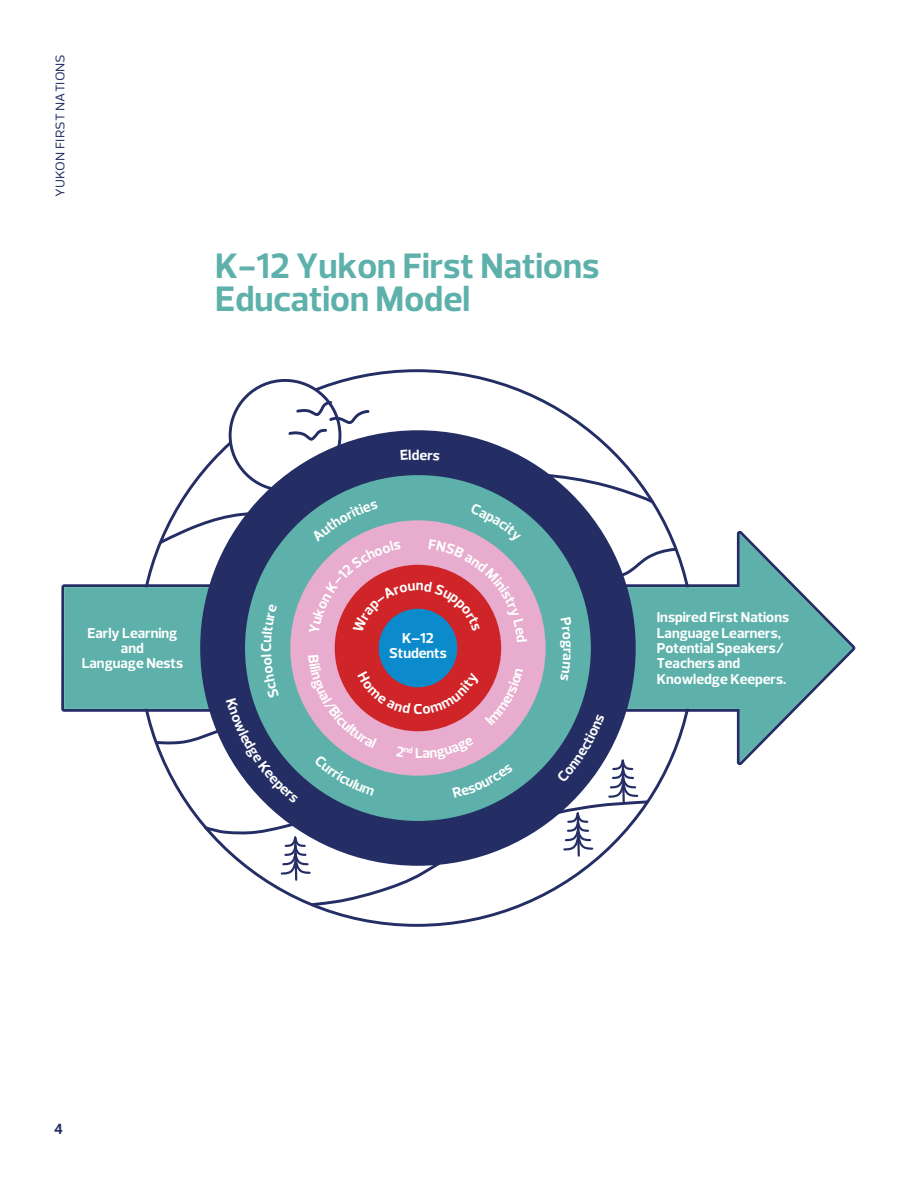
<style>
.page{position:relative;width:918px;height:1188px;background:#fff}
.page>*{position:absolute;margin:0;border:0;box-sizing:border-box;transform-origin:0 0}
.t1{font:700 36px/33px "Prelo";color:#5db1aa}
.t2{font:15px "Prelo";color:#242e65}
.t3{font:700 15px "Prelo";color:#242e65}
.t4{font:700 14.55px/15.3px "Prelo";color:#fff;text-align:center}
</style>
<div class="page">
<div style="left:138px;top:369px;width:558px;height:558px;background:#fff;border:3px solid #242e65;border-radius:50%"></div>
<svg style="left:64px;top:534px;width:788px;height:228px;fill:#5db1aa"></svg>
<div style="left:229px;top:379px;width:112px;height:113px;background:#fff;border:3px solid #242e65;border-radius:50%"></div>
<div style="left:200px;top:430px;width:436px;height:436px;background:#242e65;border-radius:50%"></div>
<svg style="left:288px;top:400px;width:83px;height:41px"></svg>
<svg style="left:157px;top:469px;width:499px;height:439px"></svg>
<p class="t2" style="left:53px;top:197px;width:145px;rotate:-90deg">YUKON FIRST NATIONS</p>
<h1 class="t1" style="left:215px;top:253px;width:386px">K-12 Yukon First Nations<br>Education Model</h1>
<p class="t4" style="left:82px;top:626px;width:103px">Early Learning and<br>Language Nests</p>
<p class="t4" style="left:260px;top:652px;width:11px;rotate:-90deg">C</p>
<p class="t4" style="left:389px;top:632px;width:59px">K–12<br>Students</p>
<p class="t4" style="left:413px;top:703px;width:11px">C</p>
<p class="t4" style="left:657px;top:611px;width:134px;text-align:left">Inspired First Nations<br>Language Learners,<br>Potential Speakers/<br>Teachers and<br>Knowledge Keepers.</p>
<p class="t3" style="left:54px;top:1123px;width:10px">4</p>
</div>
